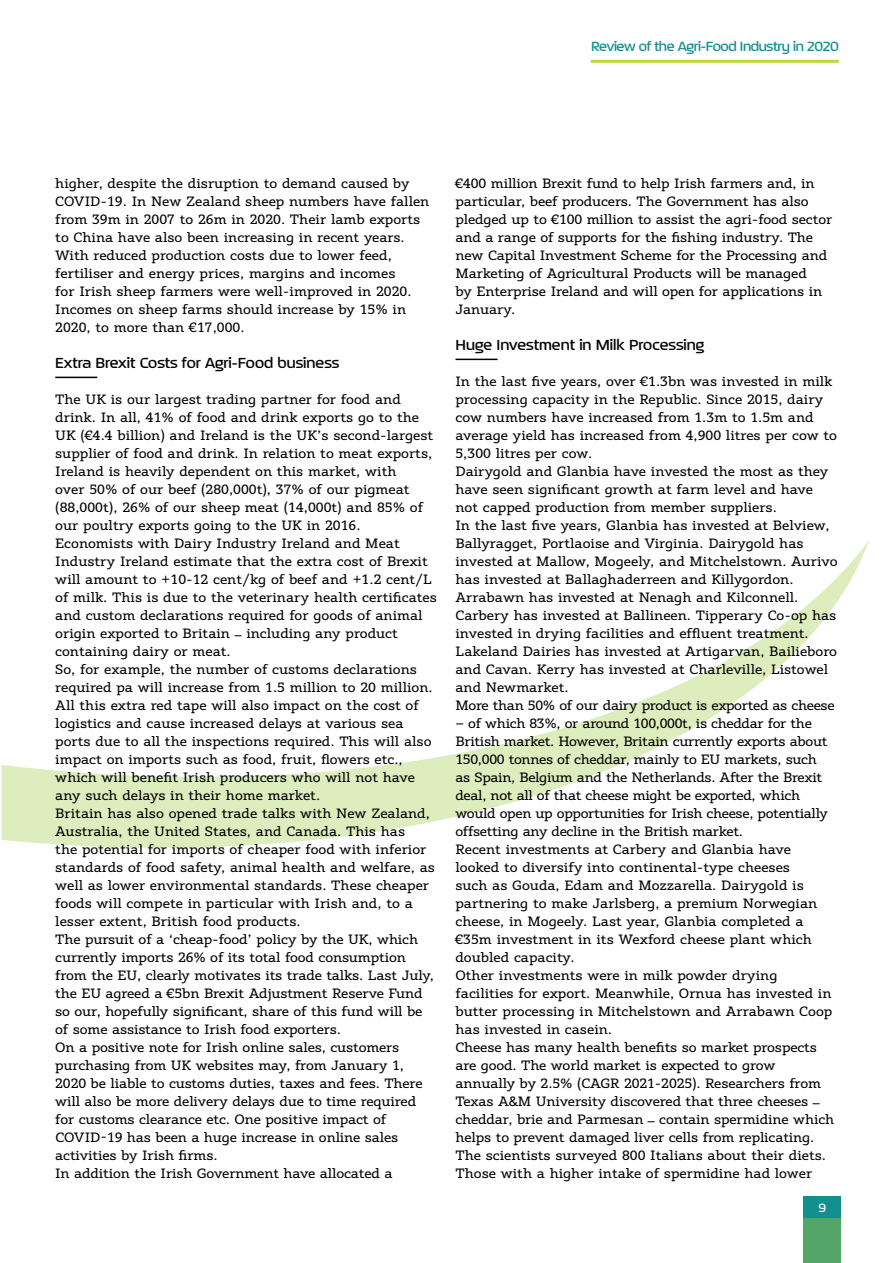
<style>
.page{position:relative;width:893px;height:1263px;background:#fff}
.page>*{position:absolute;margin:0;border:0;box-sizing:border-box;transform-origin:0 0}
.t1{font:500 16.5px "September";color:#000}
.t2{font:500 15px "September";letter-spacing:-.025em;color:#12908e}
.t3{font:13.5px/18px "Vaccine";color:#000}
.t4{font:500 13.5px "September";color:#fff}
</style>
<div class="page">
<div style="left:804px;top:1196px;width:37px;height:21px;background:#12908e"></div>
<div style="left:804px;top:1219px;width:37px;height:44px;background:#53a668"></div>
<hr style="left:591px;top:60px;width:248px;height:3px;background:#bed73d">
<svg style="left:1px;top:541px;width:868px;height:307px"></svg>
<hr style="left:55px;top:377px;width:42px;height:1px;background:#000">
<hr style="left:455px;top:359px;width:42px;height:1px;background:#000">
<p class="t2" style="left:591px;top:37px;width:249px">Review of the Agri-Food Industry in 2020</p>
<p class="t3" style="left:55px;top:174px;width:376px">higher, despite the disruption to demand caused by COVID-19. In New Zealand sheep numbers have fallen from 39m in 2007 to 26m in 2020. Their lamb exports to China have also been increasing in recent years.<br>With reduced production costs due to lower feed, fertiliser and energy prices, margins and incomes<br>for Irish sheep farmers were well-improved in 2020.<br>Incomes on sheep farms should increase by 15% in 2020, to more than €17,000.</p>
<p class="t1" style="left:55px;top:352px;width:286px">Extra Brexit Costs for Agri-Food business</p>
<p class="t3" style="left:55px;top:390px;width:383px">The UK is our largest trading partner for food and drink. In all, 41% of food and drink exports go to the UK (€4.4 billion) and Ireland is the UK’s second-largest supplier of food and drink. In relation to meat exports, Ireland is heavily dependent on this market, with<br>over 50% of our beef (280,000t), 37% of our pigmeat (88,000t), 26% of our sheep meat (14,000t) and 85% of our poultry exports going to the UK in 2016.<br>Economists with Dairy Industry Ireland and Meat Industry Ireland estimate that the extra cost of Brexit will amount to +10-12 cent/kg of beef and +1.2 cent/L of milk. This is due to the veterinary health certificates and custom declarations required for goods of animal origin exported to Britain _ including any product containing dairy or meat.<br>So, for example, the number of customs declarations required pa will increase from 1.5 million to 20 million.<br>All this extra red tape will also impact on the cost of logistics and cause increased delays at various sea ports due to all the inspections required. This will also impact on imports such as food, fruit, flowers etc., which will benefit Irish producers who will not have any such delays in their home market.<br>Britain has also opened trade talks with New Zealand, Australia, the United States, and Canada. This has<br>the potential for imports of cheaper food with inferior standards of food safety, animal health and welfare, as well as lower environmental standards. These cheaper foods will compete in particular with Irish and, to a lesser extent, British food products.<br>The pursuit of a ‘cheap-food’ policy by the UK, which currently imports 26% of its total food consumption from the EU, clearly motivates its trade talks. Last July, the EU agreed a €5bn Brexit Adjustment Reserve Fund so our, hopefully significant, share of this fund will be of some assistance to Irish food exporters.<br>On a positive note for Irish online sales, customers purchasing from UK websites may, from January 1, 2020 be liable to customs duties, taxes and fees. There will also be more delivery delays due to time required for customs clearance etc. One positive impact of COVID-19 has been a huge increase in online sales activities by Irish firms.<br>In addition the Irish Government have allocated a</p>
<p class="t3" style="left:455px;top:174px;width:378px">€400 million Brexit fund to help Irish farmers and, in particular, beef producers. The Government has also pledged up to €100 million to assist the agri-food sector and a range of supports for the fishing industry. The new Capital Investment Scheme for the Processing and Marketing of Agricultural Products will be managed<br>by Enterprise Ireland and will open for applications in January.</p>
<p class="t1" style="left:455px;top:334px;width:250px">Huge Investment in Milk Processing</p>
<p class="t3" style="left:455px;top:372px;width:384px">In the last five years, over €1.3bn was invested in milk processing capacity in the Republic. Since 2015, dairy cow numbers have increased from 1.3m to 1.5m and average yield has increased from 4,900 litres per cow to 5,300 litres per cow.<br>Dairygold and Glanbia have invested the most as they have seen significant growth at farm level and have not capped production from member suppliers.<br>In the last five years, Glanbia has invested at Belview, Ballyragget, Portlaoise and Virginia. Dairygold has invested at Mallow, Mogeely, and Mitchelstown. Aurivo has invested at Ballaghaderreen and Killygordon.<br>Arrabawn has invested at Nenagh and Kilconnell.<br>Carbery has invested at Ballineen. Tipperary Co-op has invested in drying facilities and effluent treatment.<br>Lakeland Dairies has invested at Artigarvan, Bailieboro and Cavan. Kerry has invested at Charleville, Listowel and Newmarket.<br>More than 50% of our dairy product is exported as cheese</p>
<p class="t3" style="left:455px;top:714px;width:380px">– of which 83%, or around 100,000t, is cheddar for the British market. However, Britain currently exports about 150,000 tonnes of cheddar, mainly to EU markets, such as Spain, Belgium and the Netherlands. After the Brexit deal, not all of that cheese might be exported, which would open up opportunities for Irish cheese, potentially offsetting any decline in the British market.<br>Recent investments at Carbery and Glanbia have looked to diversify into continental-type cheeses<br>such as Gouda, Edam and Mozzarella. Dairygold is partnering to make Jarlsberg, a premium Norwegian cheese, in Mogeely. Last year, Glanbia completed a €35m investment in its Wexford cheese plant which doubled capacity.<br>Other investments were in milk powder drying facilities for export. Meanwhile, Ornua has invested in butter processing in Mitchelstown and Arrabawn Coop has invested in casein.<br>Cheese has many health benefits so market prospects are good. The world market is expected to grow annually by 2.5% (CAGR 2021-2025). Researchers from Texas A&amp;M University discovered that three cheeses _ cheddar, brie and Parmesan _ contain spermidine which helps to prevent damaged liver cells from replicating.<br>The scientists surveyed 800 Italians about their diets.<br>Those with a higher intake of spermidine had lower</p>
<p class="t4" style="left:819px;top:1199px;width:9px">9</p>
</div>
